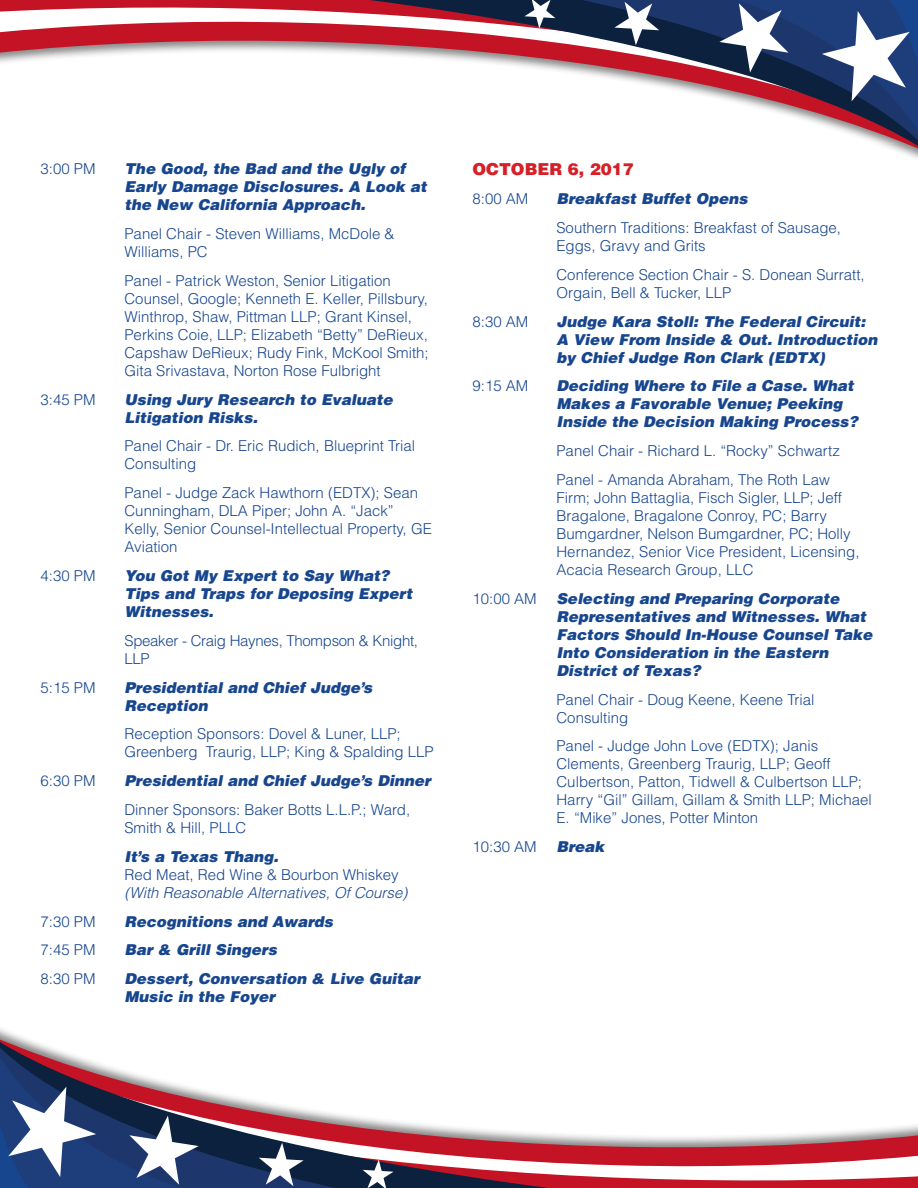
<style>
.page{position:relative;width:918px;height:1188px;background:#fff}
.page>*{position:absolute;margin:0;border:0;box-sizing:border-box;transform-origin:0 0}
.t1{font:900 16.5px "Helvetica";color:#d52027}
.t2{font:300 15px/18px "Helvetica";color:#17468e}
.t3{font:italic 900 15px/18px "Helvetica";color:#17468e}
.t4{font:300 15px/18px "Helvetica";letter-spacing:-.02em;color:#17468e}
.t5{font:italic 300 15px "Helvetica";color:#17468e}
</style>
<div class="page">
<svg style="left:0;top:0;width:267px;height:63px"></svg>
<svg style="left:267px;top:0;width:219px;height:62px"></svg>
<svg style="left:486px;top:0;width:184px;height:88px"></svg>
<svg style="left:614px;top:2px;width:45px;height:43px"></svg>
<svg style="left:524px;top:0;width:31px;height:28px"></svg>
<svg style="left:670px;top:0;width:248px;height:155px"></svg>
<svg style="left:651px;top:1125px;width:267px;height:63px"></svg>
<svg style="left:432px;top:1125px;width:219px;height:63px"></svg>
<svg style="left:248px;top:1100px;width:184px;height:88px"></svg>
<svg style="left:259px;top:1143px;width:45px;height:43px"></svg>
<svg style="left:363px;top:1160px;width:31px;height:28px"></svg>
<svg style="left:0;top:1033px;width:248px;height:155px"></svg>
<p class="t2" style="left:40px;top:159px;width:57px">3:00 PM</p>
<p class="t3" style="left:124px;top:159px;width:304px">The Good, the Bad and the Ugly of<br>Early Damage Disclosures. A Look at the New California Approach.</p>
<p class="t2" style="left:124px;top:224px;width:272px">Panel Chair - Steven Williams, McDole &amp;<br>Williams, PC</p>
<p class="t2" style="left:124px;top:271px;width:306px">Panel - Patrick Weston, Senior Litigation Counsel, Google; Kenneth E. Keller, Pillsbury, Winthrop, Shaw, Pittman LLP; Grant Kinsel, Perkins Coie, LLP; Elizabeth “Betty” DeRieux, Capshaw DeRieux; Rudy Fink, McKool Smith; Gita Srivastava, Norton Rose Fulbright</p>
<p class="t2" style="left:40px;top:390px;width:57px">3:45 PM</p>
<p class="t3" style="left:124px;top:390px;width:270px">Using Jury Research to Evaluate<br>Litigation Risks.</p>
<p class="t2" style="left:124px;top:437px;width:292px">Panel Chair - Dr. Eric Rudich, Blueprint Trial<br>Consulting</p>
<p class="t2" style="left:124px;top:483px;width:309px">Panel - Judge Zack Hawthorn (EDTX); Sean Cunningham, DLA Piper; John A. “Jack” Kelly, Senior Counsel-Intellectual Property, GE Aviation</p>
<p class="t2" style="left:40px;top:566px;width:57px">4:30 PM</p>
<p class="t3" style="left:124px;top:566px;width:290px">You Got My Expert to Say What?<br>Tips and Traps for Deposing Expert<br>Witnesses.</p>
<p class="t4" style="left:124px;top:631px;width:295px">Speaker - Craig Haynes, Thompson &amp; Knight,<br>LLP</p>
<p class="t2" style="left:40px;top:678px;width:57px">5:15 PM</p>
<p class="t3" style="left:124px;top:678px;width:249px">Presidential and Chief Judge’s<br>Reception</p>
<p class="t2" style="left:124px;top:725px;width:311px">Reception Sponsors: Dovel &amp; Luner, LLP;<br>Greenberg Traurig, LLP; King &amp; Spalding LLP</p>
<p class="t2" style="left:40px;top:771px;width:57px">6:30 PM</p>
<p class="t3" style="left:124px;top:771px;width:308px">Presidential and Chief Judge’s Dinner</p>
<p class="t2" style="left:124px;top:800px;width:287px">Dinner Sponsors: Baker Botts L.L.P.; Ward,<br>Smith &amp; Hill, PLLC</p>
<p class="t3" style="left:124px;top:847px;width:156px">It’s a Texas Thang.</p>
<p class="t2" style="left:124px;top:865px;width:276px">Red Meat, Red Wine &amp; Bourbon Whiskey</p>
<p class="t5" style="left:124px;top:883px;width:284px">(With Reasonable Alternatives, Of Course)</p>
<p class="t2" style="left:40px;top:912px;width:57px">7:30 PM</p>
<p class="t3" style="left:124px;top:912px;width:210px">Recognitions and Awards</p>
<p class="t2" style="left:40px;top:941px;width:57px">7:45 PM</p>
<p class="t3" style="left:124px;top:941px;width:154px">Bar &amp; Grill Singers</p>
<p class="t2" style="left:40px;top:969px;width:57px">8:30 PM</p>
<p class="t3" style="left:124px;top:969px;width:297px">Dessert, Conversation &amp; Live Guitar<br>Music in the Foyer</p>
<p class="t1" style="left:472px;top:159px;width:163px">OCTOBER 6, 2017</p>
<p class="t2" style="left:472px;top:189px;width:57px">8:00 AM</p>
<p class="t3" style="left:556px;top:189px;width:193px">Breakfast Buffet Opens</p>
<p class="t2" style="left:556px;top:218px;width:286px">Southern Traditions: Breakfast of Sausage,<br>Eggs, Gravy and Grits</p>
<p class="t2" style="left:556px;top:265px;width:310px">Conference Section Chair - S. Donean Surratt,<br>Orgain, Bell &amp; Tucker, LLP</p>
<p class="t2" style="left:472px;top:312px;width:57px">8:30 AM</p>
<p class="t3" style="left:556px;top:312px;width:323px">Judge Kara Stoll: The Federal Circuit:<br>A View From Inside &amp; Out. Introduction by Chief Judge Ron Clark (EDTX)</p>
<p class="t2" style="left:472px;top:377px;width:57px">9:15 AM</p>
<p class="t3" style="left:556px;top:377px;width:303px">Deciding Where to File a Case. What<br>Makes a Favorable Venue; Peeking<br>Inside the Decision Making Process?</p>
<p class="t2" style="left:556px;top:436px;width:285px;line-height:28.8px">Panel Chair - Richard L. “Rocky” Schwartz<br>Panel - Amanda Abraham, The Roth Law</p>
<p class="t2" style="left:556px;top:488px;width:305px">Firm; John Battaglia, Fisch Sigler, LLP; Jeff Bragalone, Bragalone Conroy, PC; Barry Bumgardner, Nelson Bumgardner, PC; Holly Hernandez, Senior Vice President, Licensing, Acacia Research Group, LLC</p>
<p class="t2" style="left:472px;top:589px;width:66px">10:00 AM</p>
<p class="t3" style="left:556px;top:589px;width:317px">Selecting and Preparing Corporate<br>Representatives and Witnesses. What<br>Factors Should In-House Counsel Take<br>Into Consideration in the Eastern<br>District of Texas?</p>
<p class="t2" style="left:556px;top:690px;width:259px">Panel Chair - Doug Keene, Keene Trial<br>Consulting</p>
<p class="t2" style="left:556px;top:737px;width:317px">Panel - Judge John Love (EDTX); Janis Clements, Greenberg Traurig, LLP; Geoff Culbertson, Patton, Tidwell &amp; Culbertson LLP; Harry “Gil” Gillam, Gillam &amp; Smith LLP; Michael E. “Mike” Jones, Potter Minton</p>
<p class="t2" style="left:472px;top:837px;width:66px">10:30 AM</p>
<p class="t3" style="left:556px;top:837px;width:50px">Break</p>
</div>
